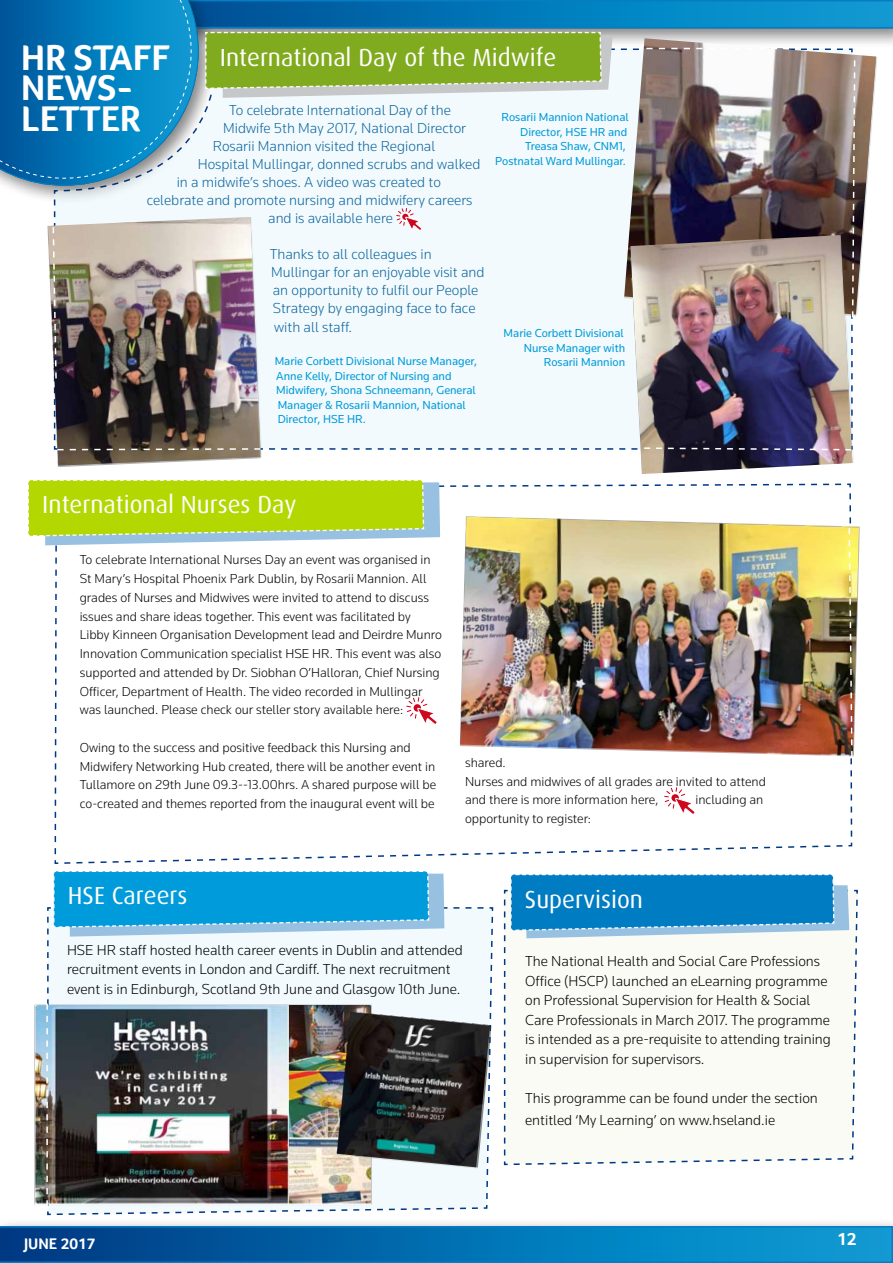
<style>
.page{position:relative;width:893px;height:1263px;background:#fff}
.page>*{position:absolute;margin:0;border:0;box-sizing:border-box;transform-origin:0 0}
.t1{font:700 36.6px/30.5px "Foco";color:#fff}
.t2{font:24.75px "Dax";color:#fff}
.t3{font:700 18px "Foco";color:#fff}
.t4{font:700 15.75px "Foco";color:#fff}
.t5{font:300 15px/19.5px "Knowledge";color:#000}
.t6{font:300 15px/18.3px "Knowledge";color:#0d679f}
.t7{font:300 13.5px/18.8px "Knowledge";color:#000}
.t8{font:12px/14.4px "Knowledge";color:#009bda;text-align:right}
</style>
<div class="page">
<div style="left:0;top:1218px;width:893px;height:45px;background:#000;opacity:.29"></div>
<svg style="left:0;top:1226px;width:893px;height:37px"></svg>
<svg style="left:504px;top:874px;width:354px;height:292px"></svg>
<img style="left:35px;top:1004px;width:11px;height:200px">
<img style="left:57px;top:451px;width:205px;height:16px">
<img style="left:640px;top:451px;width:214px;height:23px">
<img style="left:0;top:0;width:893px;height:451px">
<img style="left:28px;top:480px;width:825px;height:384px">
<img style="left:46px;top:871px;width:448px;height:345px">
<h1 class="t1" style="left:21px;top:42px;width:150px">HR STAFF<br>NEWS-<br>LETTER</h1>
<h2 class="t2" style="left:220px;top:43px;width:338px">International Day of the Midwife</h2>
<p class="t6" style="left:229px;top:100px;width:223px">To celebrate International Day of the</p>
<p class="t6" style="left:223px;top:118px;width:244px">Midwife 5th May 2017, National Director</p>
<p class="t6" style="left:213px;top:136px;width:224px">Rosarii Mannion visited the Regional</p>
<p class="t6" style="left:198px;top:154px;width:284px">Hospital Mullingar, donned scrubs and walked</p>
<p class="t6" style="left:177px;top:172px;width:266px">in a midwife’s shoes. A video was created to</p>
<p class="t6" style="left:147px;top:190px;width:327px">celebrate and promote nursing and midwifery careers</p>
<p class="t6" style="left:268px;top:208px;width:126px">and is available here</p>
<p class="t6" style="left:270px;top:244px;width:216px">Thanks to all colleagues in<br>Mullingar for an enjoyable visit and an opportunity to fulfil our People<br>Strategy by engaging face to face with all staff.</p>
<p class="t8" style="left:495px;top:110px;width:135px">Rosarii Mannion National<br>Director, HSE HR and<br>Treasa Shaw, CNM1,<br>Postnatal Ward Mullingar.</p>
<p class="t8" style="left:504px;top:326px;width:123px">Marie Corbett Divisional<br>Nurse Manager with<br>Rosarii Mannion</p>
<p class="t8" style="left:275px;top:354px;width:204px;text-align:left">Marie Corbett Divisional Nurse Manager, Anne Kelly, Director of Nursing and Midwifery, Shona Schneemann, General Manager &amp; Rosarii Mannion, National Director, HSE HR.</p>
<h2 class="t2" style="left:42px;top:491px;width:256px">International Nurses Day</h2>
<p class="t7" style="left:80px;top:550px;width:364px">To celebrate International Nurses Day an event was organised in St Mary’s Hospital Phoenix Park Dublin, by Rosarii Mannion. All grades of Nurses and Midwives were invited to attend to discuss issues and share ideas together. This event was facilitated by Libby Kinneen Organisation Development lead and Deirdre Munro Innovation Communication specialist HSE HR. This event was also supported and attended by Dr. Siobhan O’Halloran, Chief Nursing Officer, Department of Health. The video recorded in Mullingar was launched. Please check our steller story available here:</p>
<p class="t7" style="left:80px;top:738px;width:358px">Owing to the success and positive feedback this Nursing and Midwifery Networking Hub created, there will be another event in Tullamore on 29th June 09.3--13.00hrs. A shared purpose will be co-created and themes reported from the inaugural event will be</p>
<p class="t7" style="left:465px;top:753px;width:302px">shared.<br>Nurses and midwives of all grades are invited to attend and there is more information here,</p>
<p class="t7" style="left:695px;top:790px;width:69px">including an</p>
<p class="t7" style="left:465px;top:809px;width:128px">opportunity to register:</p>
<h2 class="t2" style="left:68px;top:882px;width:121px">HSE Careers</h2>
<h2 class="t2" style="left:525px;top:885px;width:120px">Supervision</h2>
<p class="t5" style="left:67px;top:939px;width:397px">HSE HR staff hosted health career events in Dublin and attended recruitment events in London and Cardiff. The next recruitment event is in Edinburgh, Scotland 9th June and Glasgow 10th June.</p>
<p class="t5" style="left:525px;top:951px;width:307px">The National Health and Social Care Professions Office (HSCP) launched an eLearning programme on Professional Supervision for Health &amp; Social Care Professionals in March 2017. The programme is intended as a pre-requisite to attending training in supervision for supervisors.</p>
<p class="t5" style="left:525px;top:1086px;width:294px;line-height:22.5px">This programme can be found under the section entitled ‘My Learning’ on www.hseland.ie</p>
<p class="t4" style="left:24px;top:1234px;width:70px">MAY 2016</p>
<h3 class="t3" style="left:837px;top:1228px;width:21px">12</h3>
<p class="t4" style="left:24px;top:1234px;width:73px">JUNE 2017</p>
</div>
